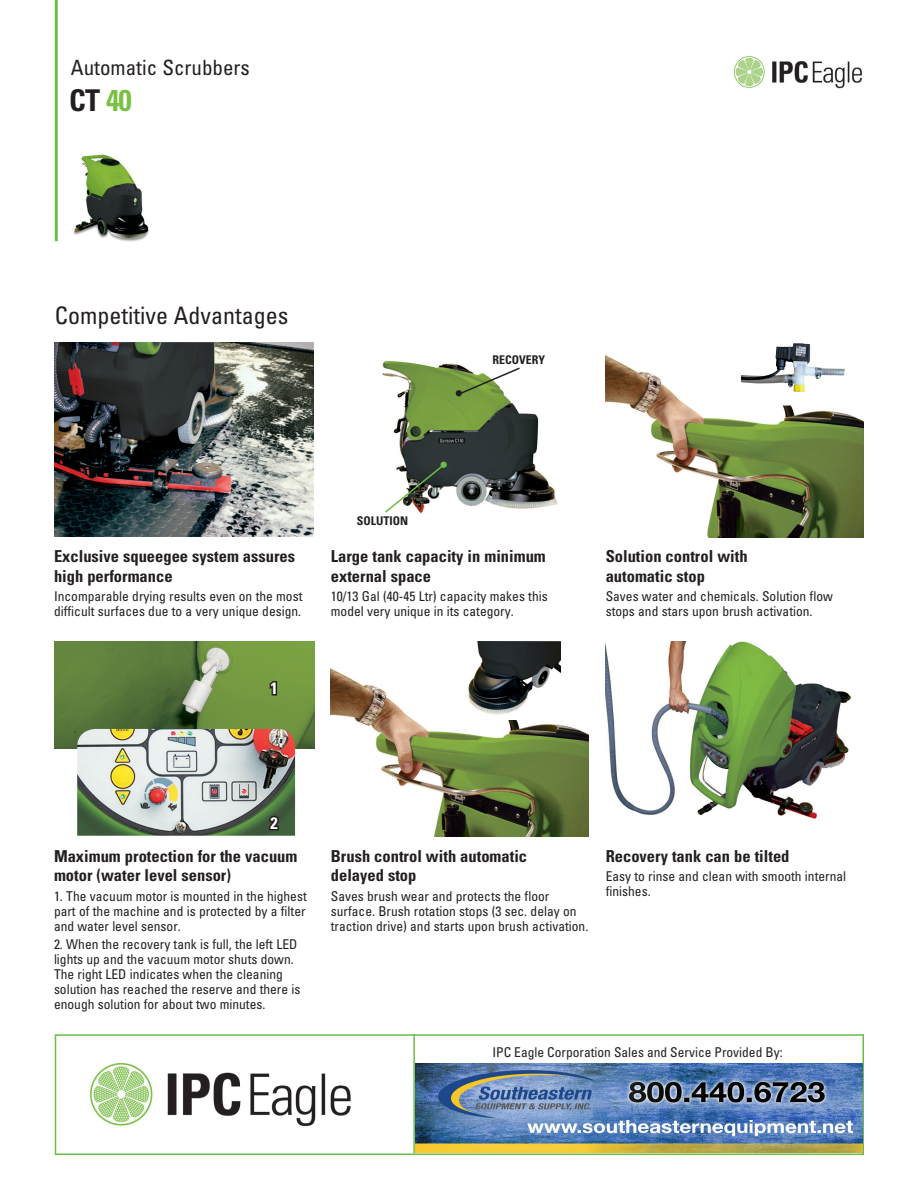
<style>
.page{position:relative;width:918px;height:1188px;background:#fff}
.page>*{position:absolute;margin:0;border:0;box-sizing:border-box;transform-origin:0 0}
.Normale{font:700 condensed 30px "Univers LT Std";color:#231f20}
.t1{font:condensed 24px "Univers LT Std";color:#231f20}
.t2{font:condensed 21px "Univers LT Std";color:#231f20}
.t3{font:700 condensed 16.5px/19.5px "Univers LT Std";color:#231f20}
.t4{font:700 condensed 16.5px "Univers LT Std";color:#fff}
.t5{font:condensed 13.5px/15px "Univers LT Std";color:#231f20}
.t6{font:700 condensed 12px "Univers LT Std";color:#231f20}
.s1{color:#79c142}
</style>
<div class="page">
<img style="left:734px;top:55px;width:128px;height:34px">
<hr style="left:55px;top:0;width:3px;height:241px;background:#6cbd45">
<img style="left:73px;top:154px;width:76px;height:88px">
<div style="left:55px;top:1034px;width:809px;height:121px;border:2px solid #6cbd45"></div>
<hr style="left:413px;top:1034px;width:2px;height:120px;background:#6cbd45">
<img style="left:90px;top:1063px;width:261px;height:64px">
<img style="left:54px;top:342px;width:259px;height:194px">
<img style="left:382px;top:360px;width:175px;height:149px">
<img style="left:606px;top:642px;width:245px;height:177px">
<img style="left:606px;top:355px;width:257px;height:183px">
<img style="left:331px;top:656px;width:258px;height:180px">
<img style="left:449px;top:642px;width:111px;height:77px">
<img style="left:741px;top:343px;width:104px;height:49px">
<img style="left:55px;top:642px;width:260px;height:106px">
<img style="left:77px;top:729px;width:218px;height:107px">
<svg style="left:267px;top:679px;width:12px;height:18px"></svg>
<svg style="left:266px;top:814px;width:14px;height:18px"></svg>
<svg style="left:383px;top:462px;width:64px;height:52px"></svg>
<svg style="left:456px;top:366px;width:65px;height:30px"></svg>
<img style="left:416px;top:1063px;width:447px;height:89px">
<p class="t2" style="left:71px;top:54px;width:180px">Automatic Scrubbers</p>
<p class="Normale" style="left:69px;top:82px;width:64px">CT <span class="s1">40</span></p>
<p class="t1" style="left:55px;top:300px;width:235px">Competitive Advantages</p>
<p class="t6" style="left:492px;top:353px;width:54px">RECOVERY</p>
<p class="t3" style="left:54px;top:546px;width:243px">Exclusive squeegee system assures</p>
<p class="t3" style="left:54px;top:566px;width:120px">high performance</p>
<p class="t5" style="left:54px;top:589px;width:250px">Incomparable drying results even on the most</p>
<p class="t5" style="left:54px;top:604px;width:249px">difficult surfaces due to a very unique design.</p>
<p class="t4" style="left:270px;top:678px;width:9px">1</p>
<p class="t6" style="left:357px;top:513px;width:53px">SOLUTION</p>
<p class="t3" style="left:331px;top:546px;width:217px">Large tank capacity in minimum external space</p>
<p class="t5" style="left:331px;top:589px;width:218px">10/13 Gal (40-45 Ltr) capacity makes this</p>
<p class="t5" style="left:331px;top:604px;width:184px">model very unique in its category.</p>
<p class="t3" style="left:606px;top:546px;width:143px">Solution control with</p>
<p class="t3" style="left:606px;top:566px;width:101px">automatic stop</p>
<p class="t5" style="left:606px;top:589px;width:229px">Saves water and chemicals. Solution flow stops and stars upon brush activation.</p>
<p class="t4" style="left:270px;top:813px;width:9px">2</p>
<p class="t3" style="left:54px;top:846px;width:245px">Maximum protection for the vacuum</p>
<p class="t3" style="left:54px;top:865px;width:179px">motor (water level sensor)</p>
<p class="t5" style="left:54px;top:888px;width:254px;text-align:justify">1. The vacuum motor is mounted in the highest part of the machine and is protected by a filter and water level sensor.</p>
<p class="t5" style="left:54px;top:936px;width:248px">2. When the recovery tank is full, the left LED lights up and the vacuum motor shuts down.<br>The right LED indicates when the cleaning solution has reached the reserve and there is enough solution for about two minutes.</p>
<p class="t3" style="left:331px;top:846px;width:198px">Brush control with automatic</p>
<p class="t3" style="left:331px;top:865px;width:87px">delayed stop</p>
<p class="t5" style="left:331px;top:888px;width:259px">Saves brush wear and protects the floor surface. Brush rotation stops (3 sec. delay on traction drive) and starts upon brush activation.</p>
<p class="t3" style="left:606px;top:846px;width:185px">Recovery tank can be tilted</p>
<p class="t5" style="left:606px;top:869px;width:242px">Easy to rinse and clean with smooth internal finishes.</p>
<p class="t5" style="left:493px;top:1045px;width:292px">IPC Eagle Corporation Sales and Service Provided By:</p>
</div>
